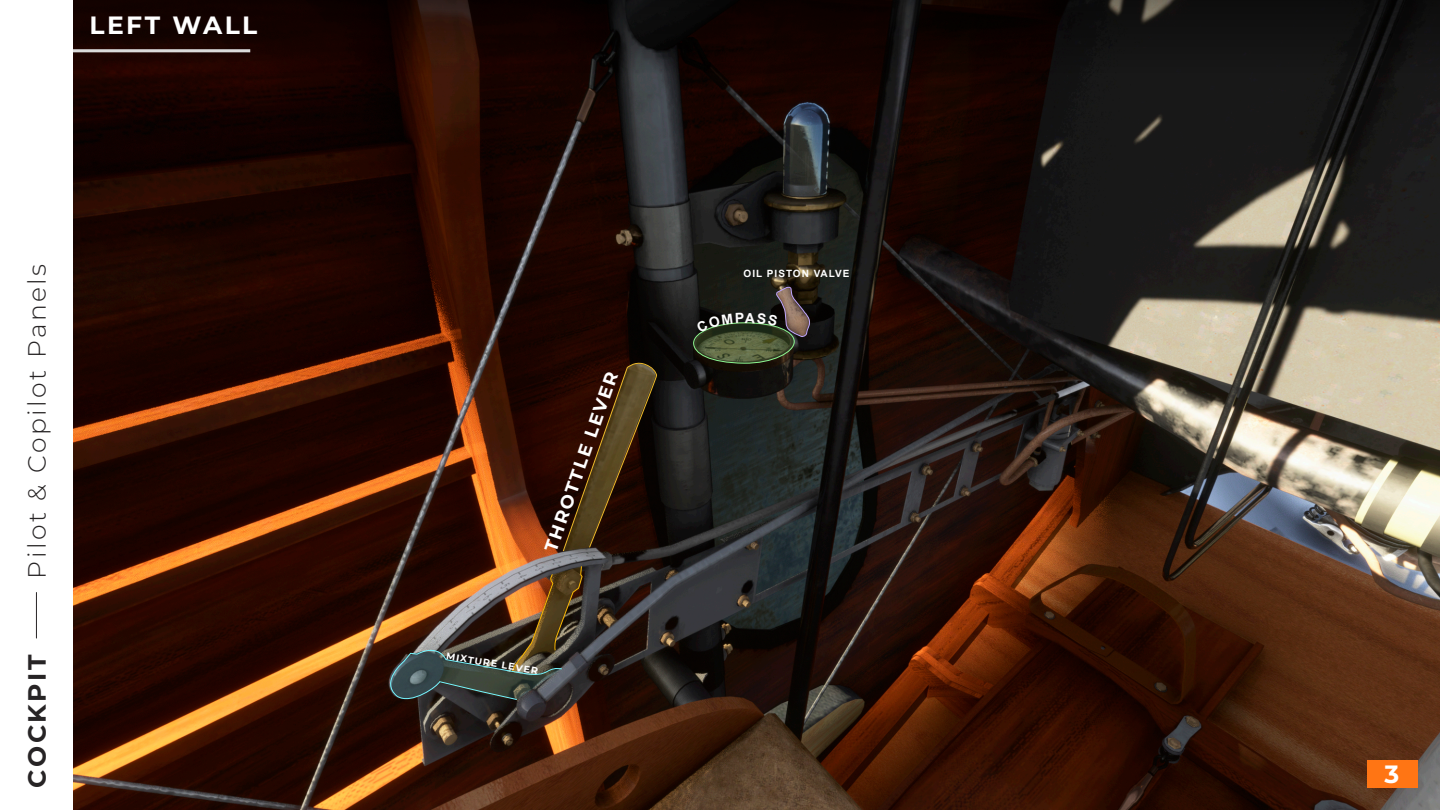
<style>
.page{position:relative;width:1440px;height:810px;background:#fff}
.page>*{position:absolute;margin:0;border:0;box-sizing:border-box;transform-origin:0 0}
.t1{font:300 25px "Montserrat";letter-spacing:.1em;color:#272425}
.t2{font:700 25px "Montserrat";letter-spacing:.1em;color:#fff}
.t3{font:700 25px "Montserrat";letter-spacing:.095em;color:#272425}
.t4{font:700 18px "Montserrat";color:#fff}
.t5{font:700 10px "Arial";letter-spacing:.1em;color:#fff}
.t6{font:700 9.6px "Montserrat";color:#fff}
</style>
<div class="page">
<img style="left:73px;top:73px;width:1367px;height:737px">
<svg style="left:73px;top:0;width:1367px;height:73px;background:#150a08"></svg>
<hr style="left:36px;top:592px;width:1px;height:46px;background:#272425">
<div style="left:1367px;top:760px;width:50px;height:28px;background:#ff7514"></div>
<svg style="left:563px;top:361px;width:94px;height:191px;background:#351e0c"></svg>
<img style="left:379px;top:566px;width:204px;height:139px">
<svg style="left:693px;top:286px;width:119px;height:78px;background:#363929"></svg>
<p class="t2" style="left:89px;top:10px;width:169px">LEFT WALL</p>
<p class="t1" style="left:22px;top:579px;width:317px;rotate:-90deg">Pilot &amp; Copilot Panels</p>
<p class="t3" style="left:22px;top:788px;width:134px;rotate:-90deg">COCKPIT</p>
<p class="t4" style="left:540px;top:547px;width:191px;rotate:-71deg">THROTTLE LEVER</p>
<p class="t6" style="left:447px;top:650px;width:94px;rotate:9deg">MIXTURE LEVER</p>
<p class="t5" style="left:744px;top:270px;width:107px">OIL PISTON VALVE</p>
<p class="t2" style="left:1385px;top:759px;width:16px">3</p>
</div>
